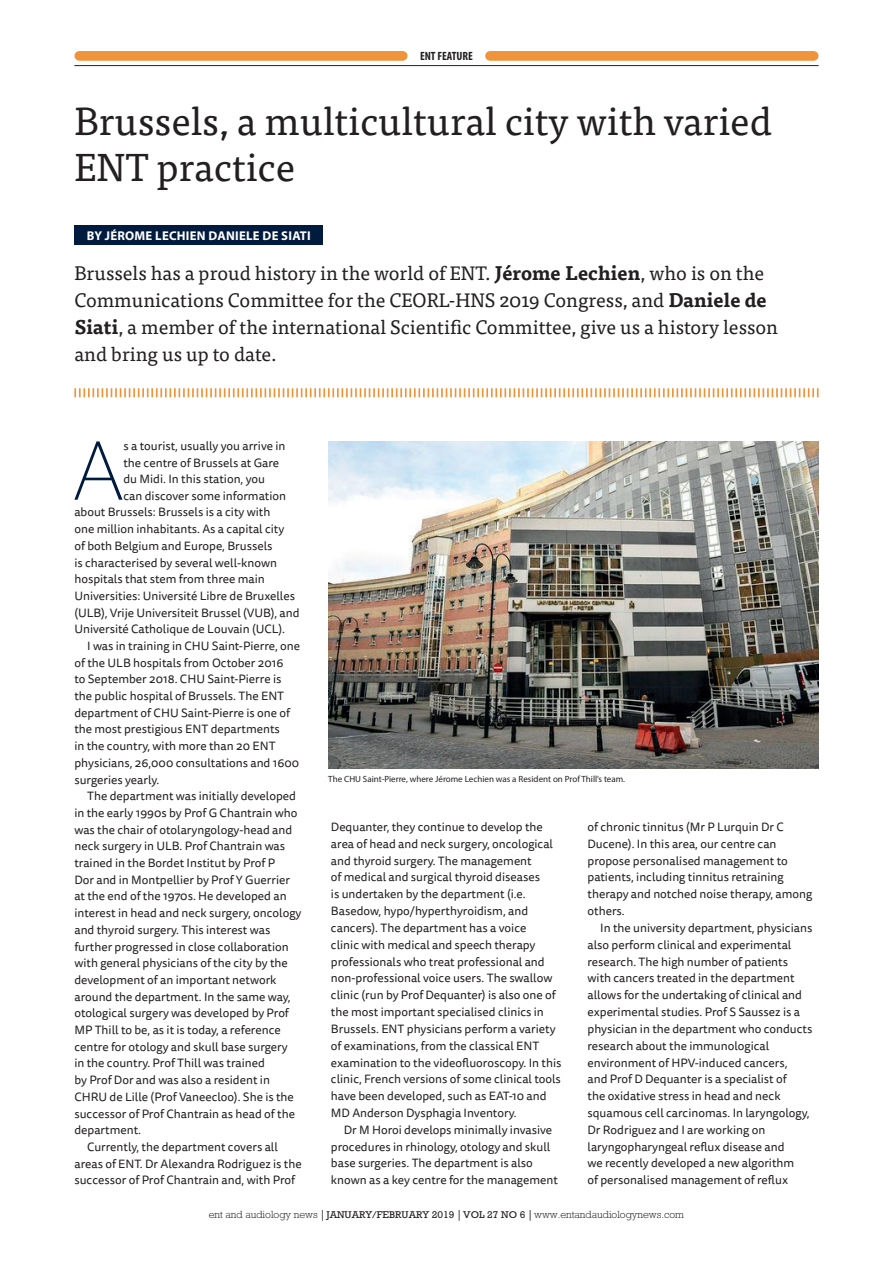
<style>
.page{position:relative;width:893px;height:1263px;background:#fff}
.page>*{position:absolute;margin:0;border:0;box-sizing:border-box;transform-origin:0 0}
.feature_body_drop_ca{font:300 expanded 79.65px "Europa SB";color:#001b3e}
.feature_Headline{font:39px/46.5px "Tisa Pro";color:#231f20}
.feature_Standfirst{font:19.5px/27px "Tisa Pro";color:#231f20}
.feature_Author{font:700 12.75px "Myriad Pro";letter-spacing:.02em;color:#fff}
.feature_Body_Indent{font:12px/16.8px "Tisa Sans Pro";color:#231f20}
.feature_body_drop_ca-2{font:12px "Tisa Sans Pro";color:#231f20}
.t1{font:700 condensed 12px "Myriad Pro";color:#231f20}
.t2{font:300 10.5px "Rockwell";color:#231f20}
.feature_Caption{font:9px "Myriad Pro";color:#231f20}
.s1{font-weight:700}
.s2{font-family:"Adobe Caslon Pro";font-weight:700}
.s3{font-weight:400;font-size:10.05px}
</style>
<div class="page">
<hr style="left:74px;top:65px;width:745px;height:1px;background:#231f20">
<div style="left:79px;top:51px;width:324px;height:10px;background:#ef943a"></div>
<div style="left:490px;top:51px;width:324px;height:10px;background:#ef943a"></div>
<div style="left:74px;top:225px;width:249px;height:19px;background:#001b3e"></div>
<svg style="left:74px;top:388px;width:745px;height:9px"></svg>
<img style="left:328px;top:441px;width:491px;height:327px">
<p class="t1" style="left:420px;top:49px;width:54px">ENT FEATURE</p>
<p class="feature_Headline" style="left:74px;top:96px;width:699px">Brussels, a multicultural city with varied<br>ENT practice</p>
<p class="feature_Author" style="left:87px;top:227px;width:225px">BY JÉROME LECHIEN DANIELE DE SIATI</p>
<p class="feature_Standfirst" style="left:74px;top:258px;width:705px">Brussels has a proud history in the world of ENT. <span class="s1">Jérome Lechien</span>, who is on the Communications Committee for the CEORL-HNS 2019 Congress, and <span class="s1">Daniele de Siati</span>, a member of the international Scientific Committee, give us a history lesson and bring us up to date.</p>
<p class="feature_body_drop_ca" style="left:74px;top:425px;width:51px">A</p>
<p class="feature_body_drop_ca-2" style="left:123px;top:438px;width:163px">s a tourist, usually you arrive in</p>
<p class="feature_body_drop_ca-2" style="left:123px;top:454px;width:157px">the centre of Brussels at Gare</p>
<p class="feature_body_drop_ca-2" style="left:123px;top:471px;width:143px">du Midi. In this station, you</p>
<p class="feature_body_drop_ca-2" style="left:123px;top:487px;width:164px">can discover some information</p>
<p class="feature_body_drop_ca-2" style="left:74px;top:504px;width:197px">about Brussels: Brussels is a city with</p>
<p class="feature_body_drop_ca-2" style="left:74px;top:521px;width:211px">one million inhabitants. As a capital city</p>
<p class="feature_body_drop_ca-2" style="left:74px;top:538px;width:200px">of both Belgium and Europe, Brussels</p>
<p class="feature_body_drop_ca-2" style="left:74px;top:554px;width:204px">is characterised by several well-known</p>
<p class="feature_body_drop_ca-2" style="left:74px;top:571px;width:192px">hospitals that stem from three main</p>
<p class="feature_body_drop_ca-2" style="left:74px;top:588px;width:222px">Universities: Université Libre de Bruxelles</p>
<p class="feature_body_drop_ca-2" style="left:74px;top:604px;width:227px">(ULB), Vrije Universiteit Brussel (VUB), and</p>
<p class="feature_body_drop_ca-2" style="left:74px;top:621px;width:212px">Université Catholique de Louvain (UCL).</p>
<p class="feature_Body_Indent" style="left:74px;top:638px;width:227px;text-indent:13px">I was in training in CHU Saint-Pierre, one of the ULB hospitals from October 2016<br>to September 2018. CHU Saint-Pierre is the public hospital of Brussels. The ENT department of CHU Saint-Pierre is one of the most prestigious ENT departments<br>in the country, with more than 20 ENT physicians, 26,000 consultations and 1600 surgeries yearly.</p>
<p class="feature_Body_Indent" style="left:74px;top:788px;width:228px;text-indent:13px">The department was initially developed in the early 1990s by Prof G Chantrain who was the chair of otolaryngology-head and neck surgery in ULB. Prof Chantrain was trained in the Bordet Institut by Prof P<br>Dor and in Montpellier by Prof Y Guerrier at the end of the 1970s. He developed an interest in head and neck surgery, oncology and thyroid surgery. This interest was further progressed in close collaboration with general physicians of the city by the development of an important network around the department. In the same way, otological surgery was developed by Prof MP Thill to be, as it is today, a reference centre for otology and skull base surgery<br>in the country. Prof Thill was trained<br>by Prof Dor and was also a resident in CHRU de Lille (Prof Vaneecloo). She is the successor of Prof Chantrain as head of the department.</p>
<p class="feature_Body_Indent" style="left:74px;top:1139px;width:229px;text-indent:13px">Currently, the department covers all areas of ENT. Dr Alexandra Rodriguez is the successor of Prof Chantrain and, with Prof</p>
<p class="feature_Caption" style="left:328px;top:774px;width:298px">The CHU Saint-Pierre, where Jérome Lechien was a Resident on Prof Thill’s team.</p>
<p class="feature_Body_Indent" style="left:331px;top:819px;width:232px">Dequanter, they continue to develop the area of head and neck surgery, oncological and thyroid surgery. The management<br>of medical and surgical thyroid diseases<br>is undertaken by the department (i.e.<br>Basedow, hypo/hyperthyroidism, and cancers). The department has a voice<br>clinic with medical and speech therapy professionals who treat professional and non-professional voice users. The swallow clinic (run by Prof Dequanter) is also one of the most important specialised clinics in Brussels. ENT physicians perform a variety of examinations, from the classical ENT examination to the videofluoroscopy. In this clinic, French versions of some clinical tools have been developed, such as EAT-10 and MD Anderson Dysphagia Inventory.</p>
<p class="feature_Body_Indent" style="left:331px;top:1121px;width:228px;text-indent:13px">Dr M Horoi develops minimally invasive procedures in rhinology, otology and skull base surgeries. The department is also known as a key centre for the management</p>
<p class="feature_Body_Indent" style="left:587px;top:819px;width:226px">of chronic tinnitus (Mr P Lurquin Dr C Ducene). In this area, our centre can propose personalised management to patients, including tinnitus retraining therapy and notched noise therapy, among others.</p>
<p class="feature_Body_Indent" style="left:587px;top:919px;width:226px;text-indent:13px">In the university department, physicians also perform clinical and experimental research. The high number of patients with cancers treated in the department allows for the undertaking of clinical and experimental studies. Prof S Saussez is a physician in the department who conducts research about the immunological environment of HPV-induced cancers,<br>and Prof D Dequanter is a specialist of<br>the oxidative stress in head and neck squamous cell carcinomas. In laryngology, Dr Rodriguez and I are working on laryngopharyngeal reflux disease and<br>we recently developed a new algorithm<br>of personalised management of reflux</p>
<p class="t2" style="left:209px;top:1208px;width:477px">ent and audiology news <span class="s2">|</span> <span class="s3">JANUARY/FEBRUARY 2019</span> <span class="s2">|</span> <span class="s3">VOL 27 NO 6</span> <span class="s2">|</span> www.entandaudiologynews.com</p>
</div>
